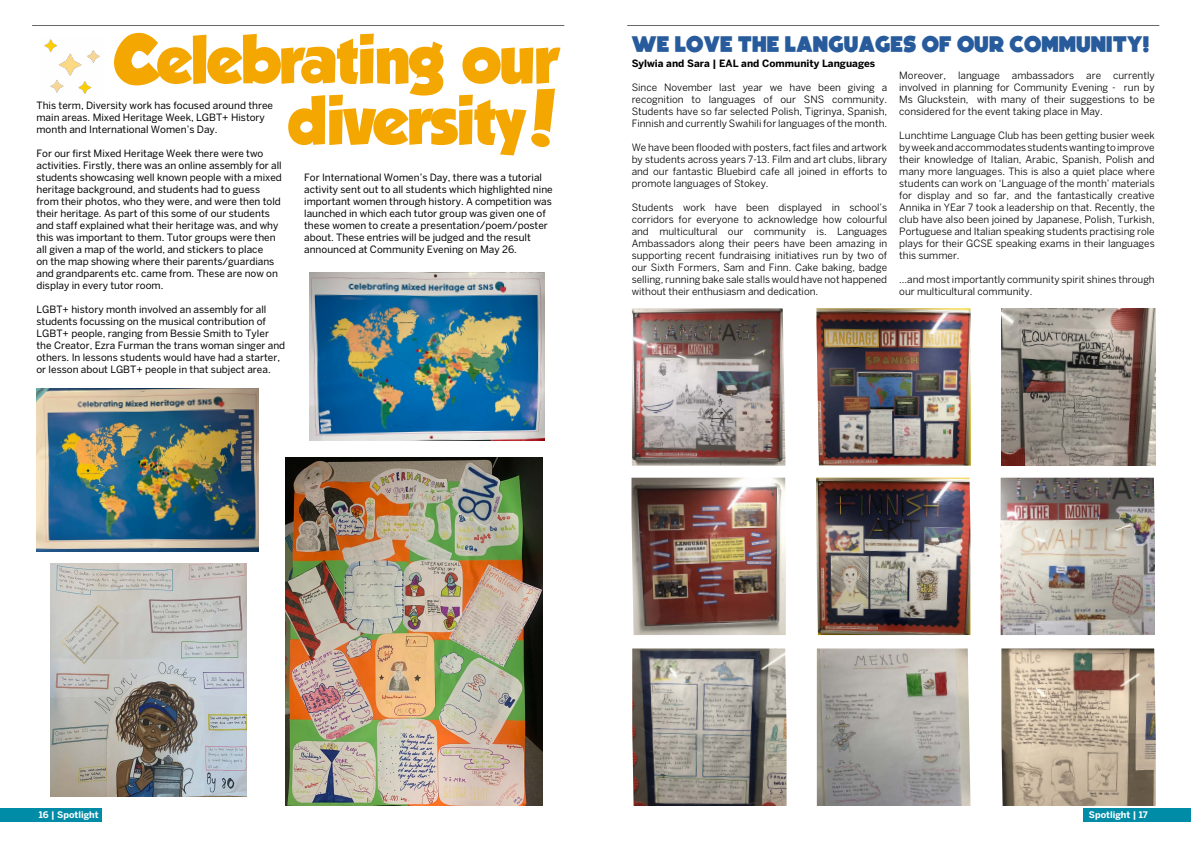
<style>
.page{position:relative;width:1191px;height:842px;background:#fff}
.page>*{position:absolute;margin:0;border:0;box-sizing:border-box;transform-origin:0 0}
.t1{font:60px/61px "GROBOLD";letter-spacing:-.015em;color:#f4a700;text-align:right}
.t2{font:23px "Boldfinger";letter-spacing:-.01em;color:#275b9b}
.t3{font:10px/12px "Benton Sans";color:#000;text-align:justify}
.t4{font:10px/12px "Benton Sans";color:#000}
.t5{font:700 10px "Benton Sans";color:#000}
.t6{font:700 9px "Benton Sans";color:#fff}
</style>
<div class="page">
<hr style="left:32px;top:25px;width:532px;height:1px;background:#6a6864">
<hr style="left:627px;top:25px;width:532px;height:1px;background:#6a6864">
<div style="left:0;top:809px;width:102px;height:13px;background:#008ba7"></div>
<div style="left:1083px;top:809px;width:108px;height:13px;background:#008ba7"></div>
<img style="left:36px;top:388px;width:223px;height:163px">
<img style="left:309px;top:272px;width:235px;height:169px">
<img style="left:50px;top:564px;width:196px;height:232px">
<img style="left:44px;top:39px;width:56px;height:55px">
<img style="left:286px;top:457px;width:257px;height:349px">
<img style="left:632px;top:308px;width:153px;height:158px">
<img style="left:816px;top:308px;width:154px;height:158px">
<img style="left:1001px;top:308px;width:154px;height:158px">
<img style="left:631px;top:478px;width:155px;height:157px">
<img style="left:816px;top:478px;width:154px;height:157px">
<img style="left:1000px;top:478px;width:155px;height:157px">
<img style="left:632px;top:648px;width:154px;height:158px">
<img style="left:817px;top:648px;width:153px;height:158px">
<img style="left:1001px;top:648px;width:154px;height:158px">
<h1 class="t1" style="left:115px;top:29px;width:446px">Celebrating our diversity!</h1>
<p class="t4" style="left:36px;top:99px;width:238px">This term, Diversity work has focused around three main areas. Mixed Heritage Week, LGBT+ History month and International Women’s Day.</p>
<p class="t4" style="left:36px;top:147px;width:247px">For our first Mixed Heritage Week there were two activities. Firstly, there was an online assembly for all students showcasing well known people with a mixed heritage background, and students had to guess from their photos, who they were, and were then told their heritage. As part of this some of our students and staff explained what their heritage was, and why this was important to them. Tutor groups were then all given a map of the world, and stickers to place<br>on the map showing where their parents/guardians and grandparents etc. came from. These are now on display in every tutor room.</p>
<p class="t4" style="left:36px;top:303px;width:250px">LGBT+ history month involved an assembly for all students focussing on the musical contribution of LGBT+ people, ranging from Bessie Smith to Tyler the Creator, Ezra Furman the trans woman singer and others. In lessons students would have had a starter, or lesson about LGBT+ people in that subject area.</p>
<p class="t4" style="left:304px;top:171px;width:250px">For International Women’s Day, there was a tutorial activity sent out to all students which highlighted nine important women through history. A competition was launched in which each tutor group was given one of these women to create a presentation/poem/poster about. These entries will be judged and the result announced at Community Evening on May 26.</p>
<h2 class="t2" style="left:631px;top:31px;width:519px">WE LOVE THE LANGUAGES OF OUR COMMUNITY!</h2>
<p class="t5" style="left:631px;top:57px;width:245px">Sylwia and Sara | EAL and Community Languages</p>
<p class="t3" style="left:631px;top:81px;width:257px">Since November last year we have been giving a recognition to languages of our SNS community.<br>Students have so far selected Polish, Tigrinya, Spanish, Finnish and currently Swahili for languages of the month.</p>
<p class="t3" style="left:631px;top:141px;width:257px">We have been flooded with posters, fact files and artwork by students across years 7-13. Film and art clubs, library and our fantastic Bluebird cafe all joined in efforts to promote languages of Stokey.</p>
<p class="t3" style="left:631px;top:201px;width:257px">Students work have been displayed in school’s corridors for everyone to acknowledge how colourful and multicultural our community is. Languages Ambassadors along their peers have been amazing in supporting recent fundraising initiatives run by two of our Sixth Formers, Sam and Finn. Cake baking, badge selling, running bake sale stalls would have not happened without their enthusiasm and dedication.</p>
<p class="t3" style="left:899px;top:69px;width:257px">Moreover, language ambassadors are currently involved in planning for Community Evening - run by Ms Gluckstein, with many of their suggestions to be considered for the event taking place in May.</p>
<p class="t3" style="left:899px;top:129px;width:257px">Lunchtime Language Club has been getting busier week by week and accommodates students wanting to improve their knowledge of Italian, Arabic, Spanish, Polish and many more languages. This is also a quiet place where students can work on ‘Language of the month’ materials for display and so far, and the fantastically creative Annika in YEar 7 took a leadership on that. Recently, the club have also been joined by Japanese, Polish, Turkish, Portuguese and Italian speaking students practising role plays for their GCSE speaking exams in their languages this summer.</p>
<p class="t3" style="left:899px;top:273px;width:257px">...and most importantly community spirit shines through our multicultural community.</p>
<p class="t6" style="left:39px;top:810px;width:61px">16 | Spotlight</p>
<p class="t6" style="left:1089px;top:809px;width:60px">Spotlight | 17</p>
</div>
